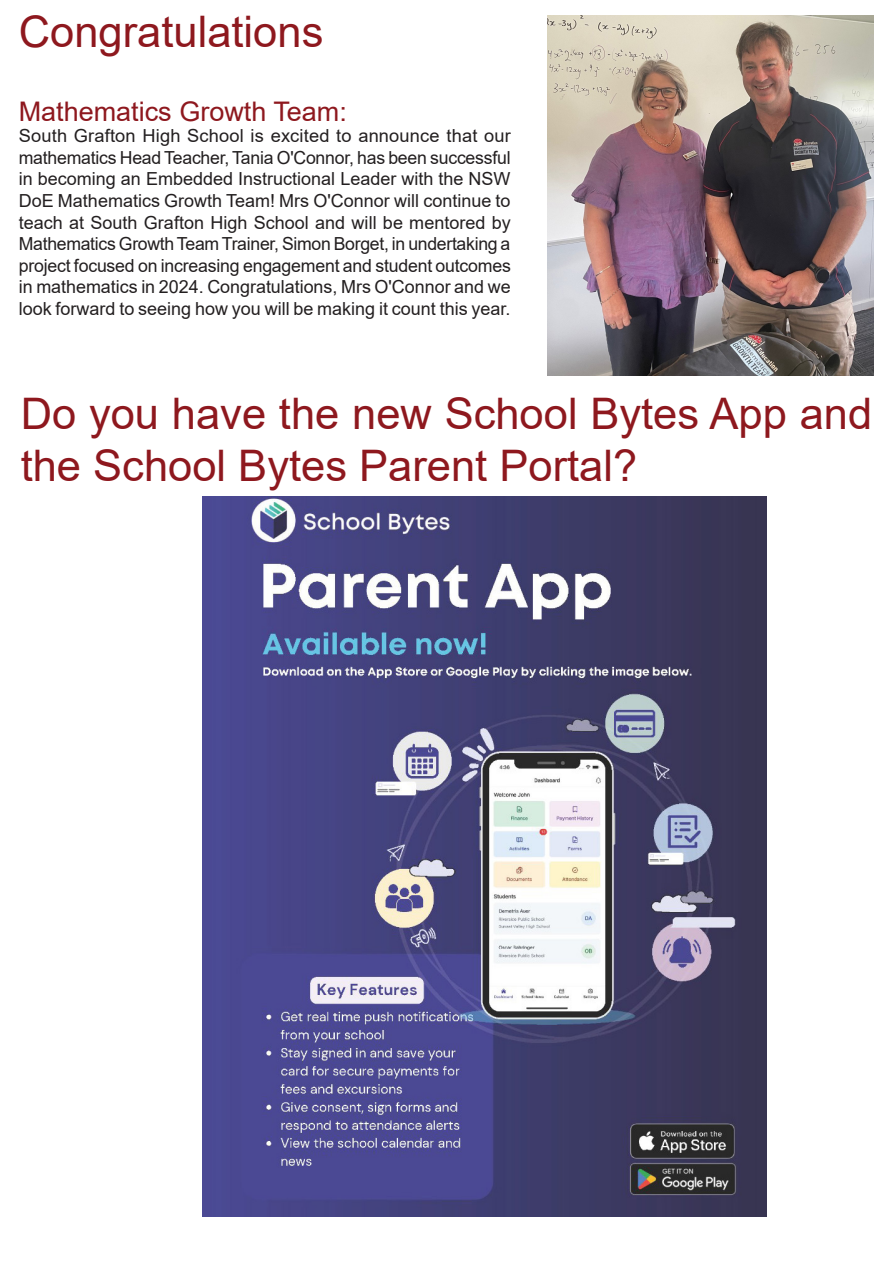
<style>
.page{position:relative;width:893px;height:1263px;background:#fff}
.page>*{position:absolute;margin:0;border:0;box-sizing:border-box;transform-origin:0 0}
.t1{font:43.5px/52.2px "Arial";color:#8e181e}
.text{font:27px "Arial";color:#8e181e}
.text-2{font:18px/21.6px "Arial";color:#231f20;text-align:justify}
</style>
<div class="page">
<img style="left:547px;top:16px;width:326px;height:359px">
<img style="left:203px;top:497px;width:563px;height:719px">
<p class="t1" style="left:19px;top:6px;width:306px">Congratulations</p>
<p class="text" style="left:19px;top:93px;width:330px">Mathematics Growth Team:</p>
<p class="text-2" style="left:19px;top:125px;width:494px">South Grafton High School is excited to announce that our mathematics Head Teacher, Tania O'Connor, has been successful in becoming an Embedded Instructional Leader with the NSW DoE Mathematics Growth Team! Mrs O'Connor will continue to teach at South Grafton High School and will be mentored by Mathematics Growth Team Trainer, Simon Borget, in undertaking a project focused on increasing engagement and student outcomes in mathematics in 2024. Congratulations, Mrs O'Connor and we look forward to seeing how you will be making it count this year.</p>
<p class="t1" style="left:21px;top:388px;width:853px">Do you have the new School Bytes App and the School Bytes Parent Portal?</p>
</div>
